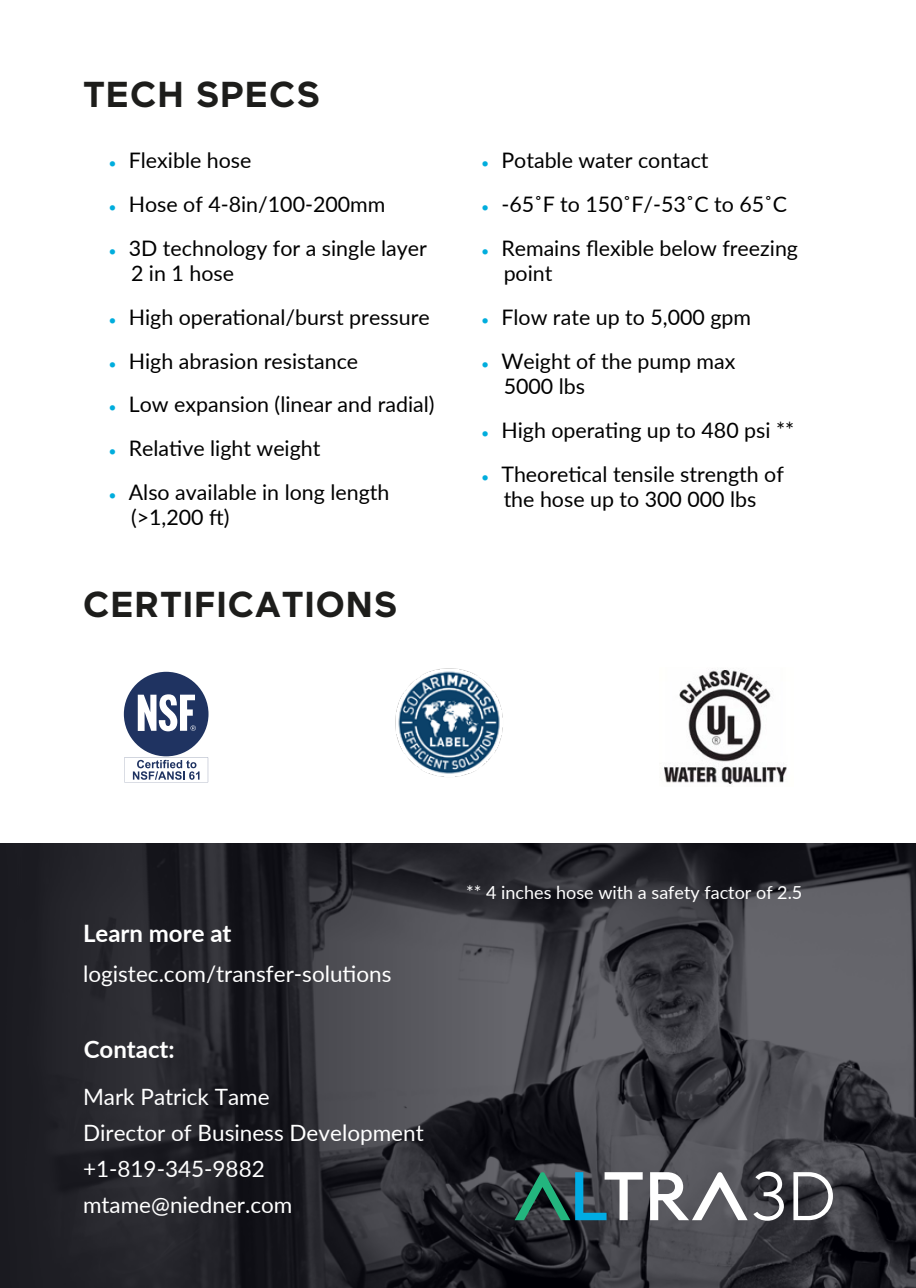
<style>
.page{position:relative;width:916px;height:1288px;background:#fff}
.page>*{position:absolute;margin:0;border:0;box-sizing:border-box;transform-origin:0 0}
.t1{font:700 36px "Maax Trial";letter-spacing:.025em;color:#1d1d1b}
.t2{font:700 24.07px "Lato";color:#fff}
.t3{font:22.5px/36px "Lato";color:#fff}
.t4{font:21.38px/25.7px "Lato";color:#000}
.t5{font:18px "Lato";color:#fff}
.s1{font-size:14.17px;color:#00addd}
</style>
<div class="page">
<svg style="left:0;top:843px;width:915px;height:445px;background:#333339"></svg>
<svg style="left:514px;top:1172px;width:128px;height:48px;background:#47696b"></svg>
<svg style="left:650px;top:1172px;width:97px;height:48px"></svg>
<svg style="left:793px;top:1172px;width:39px;height:48px"></svg>
<svg style="left:753px;top:1171px;width:30px;height:50px"></svg>
<div style="left:124px;top:672px;width:84px;height:84px;background:#1f3361;border-radius:50%"></div>
<svg style="left:138px;top:694px;width:58px;height:37px"></svg>
<svg style="left:124px;top:757px;width:84px;height:25px"></svg>
<img style="left:395px;top:668px;width:108px;height:109px">
<img style="left:664px;top:669px;width:123px;height:116px">
<h1 class="t1" style="left:83px;top:76px;width:238px">TECH SPECS</h1>
<p class="t4" style="left:108px;top:147px;width:144px"><span class="s1">•</span> Flexible hose</p>
<p class="t4" style="left:108px;top:191px;width:278px"><span class="s1">•</span> Hose of 4-8in/100-200mm</p>
<p class="t4" style="left:131px;top:234px;width:297px;text-indent:-22px"><span class="s1">•</span> 3D technology for a single layer<br>2 in 1 hose</p>
<p class="t4" style="left:108px;top:304px;width:323px"><span class="s1">•</span> High operational/burst pressure</p>
<p class="t4" style="left:108px;top:347px;width:251px"><span class="s1">•</span> High abrasion resistance</p>
<p class="t4" style="left:108px;top:391px;width:327px"><span class="s1">•</span> Low expansion (linear and radial)</p>
<p class="t4" style="left:108px;top:435px;width:213px"><span class="s1">•</span> Relative light weight</p>
<p class="t4" style="left:131px;top:478px;width:260px;text-indent:-22px"><span class="s1">•</span> Also available in long length (&gt;1,200 ft)</p>
<h1 class="t1" style="left:83px;top:585px;width:316px">CERTIFICATIONS</h1>
<p class="t4" style="left:481px;top:147px;width:229px"><span class="s1">•</span> Potable water contact</p>
<p class="t4" style="left:481px;top:191px;width:307px"><span class="s1">•</span> -65˚F to 150˚F/-53˚C to 65˚C</p>
<p class="t4" style="left:503px;top:234px;width:296px;text-indent:-22px"><span class="s1">•</span> Remains flexible below freezing point</p>
<p class="t4" style="left:481px;top:304px;width:271px"><span class="s1">•</span> Flow rate up to 5,000 gpm</p>
<p class="t4" style="left:503px;top:347px;width:233px;text-indent:-22px"><span class="s1">•</span> Weight of the pump max<br>5000 lbs</p>
<p class="t4" style="left:481px;top:417px;width:314px"><span class="s1">•</span> High operating up to 480 psi **</p>
<p class="t4" style="left:481px;top:460px;width:304px;text-align:center"><span class="s1">•</span> Theoretical tensile strength of the hose up to 300 000 lbs</p>
<p class="t2" style="left:83px;top:915px;width:150px">Learn more at</p>
<p class="t3" style="left:83px;top:955px;width:310px">logistec.com/transfer-solutions</p>
<p class="t2" style="left:84px;top:1032px;width:92px">Contact:</p>
<p class="t3" style="left:83px;top:1078px;width:342px">Mark Patrick Tame<br>Director of Business Development +1-819-345-9882 mtame@niedner.com</p>
<p class="t5" style="left:466px;top:879px;width:337px">** 4 inches hose with a safety factor of 2.5</p>
</div>
